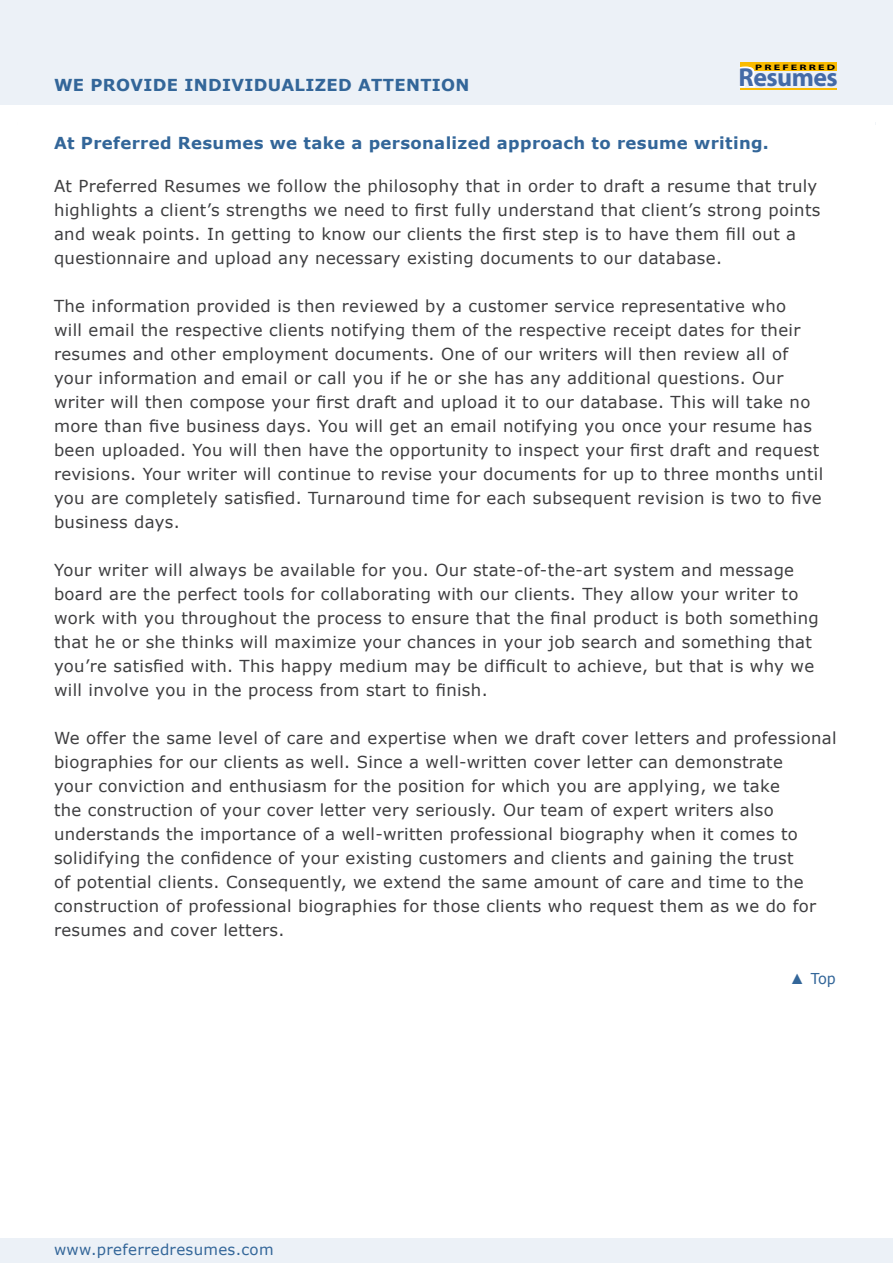
<style>
.page{position:relative;width:893px;height:1263px;background:#fff}
.page>*{position:absolute;margin:0;border:0;box-sizing:border-box;transform-origin:0 0}
.t1{font:700 61.95px "Myriad Pro";letter-spacing:-.02em;color:#446ba7}
.t2{font:700 26.1px "Myriad Pro";letter-spacing:-.02em;color:#446ba7}
.t3{font:16.5px/24px "Verdana";letter-spacing:.02em;color:#3e3e40}
.t4{font:700 16.5px "Verdana";letter-spacing:.02em;color:#369}
.t5{font:15px "Verdana";letter-spacing:.02em;color:#369}
.t6{font:15px "Tahoma";color:#369}
.t7{font:700 7.95px "Myriad Pro";letter-spacing:.18em;color:#000;scale:1.52 1}
.s1{font-size:67.2px;color:#fff}
.s2{font-size:28.2px;color:#fff}
.s3{font-family:"Arial"}
</style>
<div class="page">
<div style="left:0;top:0;width:893px;height:105px;background:#ecf1f7"></div>
<div style="left:0;top:1239px;width:893px;height:24px;background:#ecf1f7"></div>
<div style="left:740px;top:63px;width:97px;height:8px;background:#fabb00"></div>
<svg style="left:740px;top:66px;width:15px;height:21px"></svg>
<hr style="left:740px;top:88px;width:97px;height:2px;background:#fabb00">
<h1 class="t1" style="left:54px;top:38px;width:238px"><span class="s1">R</span>esumes</h1>
<p class="t4" style="left:54px;top:75px;width:417px">WE PROVIDE INDIVIDUALIZED ATTENTION</p>
<p class="t7" style="left:755px;top:62px;width:54px">PREFERRED</p>
<h2 class="t2" style="left:738px;top:60px;width:101px"><span class="s2">R</span>esumes</h2>
<p class="t4" style="left:54px;top:132px;width:716px">At Preferred Resumes we take a personalized approach to resume writing.</p>
<p class="t3" style="left:54px;top:174px;width:768px">At Preferred Resumes we follow the philosophy that in order to draft a resume that truly highlights a client’s strengths we need to first fully understand that client’s strong points and weak points. In getting to know our clients the first step is to have them fill out a questionnaire and upload any necessary existing documents to our database.</p>
<p class="t3" style="left:54px;top:294px;width:771px">The information provided is then reviewed by a customer service representative who<br>will email the respective clients notifying them of the respective receipt dates for their resumes and other employment documents. One of our writers will then review all of your information and email or call you if he or she has any additional questions. Our writer will then compose your first draft and upload it to our database. This will take no more than five business days. You will get an email notifying you once your resume has been uploaded. You will then have the opportunity to inspect your first draft and request revisions. Your writer will continue to revise your documents for up to three months until you are completely satisfied. Turnaround time for each subsequent revision is two to five business days.</p>
<p class="t3" style="left:54px;top:558px;width:766px">Your writer will always be available for you. Our state-of-the-art system and message board are the perfect tools for collaborating with our clients. They allow your writer to work with you throughout the process to ensure that the final product is both something that he or she thinks will maximize your chances in your job search and something that you’re satisfied with. This happy medium may be difficult to achieve, but that is why we will involve you in the process from start to finish.</p>
<p class="t3" style="left:54px;top:726px;width:784px">We offer the same level of care and expertise when we draft cover letters and professional biographies for our clients as well. Since a well-written cover letter can demonstrate<br>your conviction and enthusiasm for the position for which you are applying, we take<br>the construction of your cover letter very seriously. Our team of expert writers also understands the importance of a well-written professional biography when it comes to solidifying the confidence of your existing customers and clients and gaining the trust<br>of potential clients. Consequently, we extend the same amount of care and time to the construction of professional biographies for those clients who request them as we do for resumes and cover letters.</p>
<p class="t6" style="left:790px;top:969px;width:47px"><span class="s3">▲</span> Top</p>
<p class="t5" style="left:54px;top:1240px;width:221px">www.preferredresumes.com</p>
</div>
